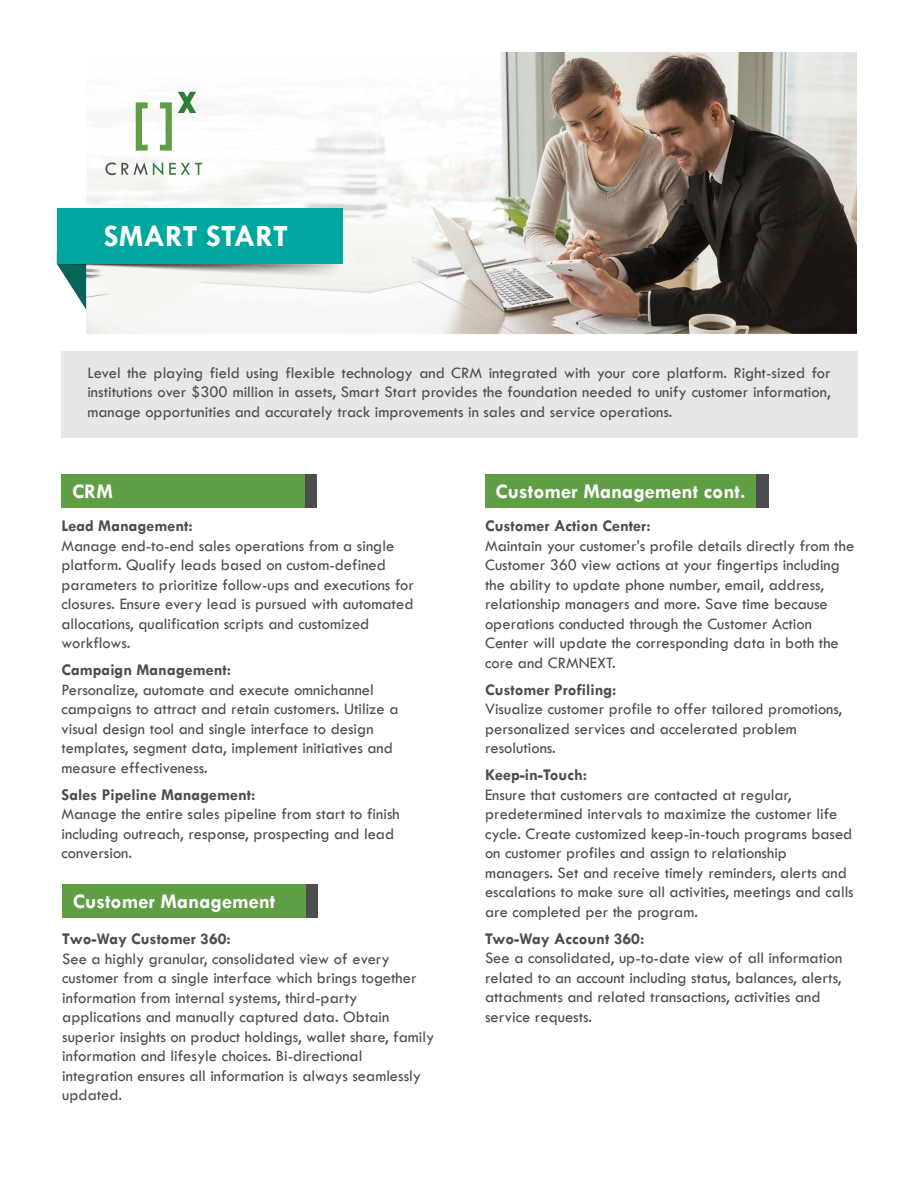
<style>
.page{position:relative;width:918px;height:1188px;background:#fff}
.page>*{position:absolute;margin:0;border:0;box-sizing:border-box;transform-origin:0 0}
.t1{font:700 31.2px "Tw Cen";color:#fff}
.t2{font:700 21px "Tw Cen";color:#fff}
.t3{font:16.5px/19.5px "Tw Cen";color:#4d4d4f}
.t4{font:16.5px/19.5px "Tw Cen";color:#4e4e50;text-align:justify}
.t5{font:700 16.5px "Tw Cen";color:#4d4d4f}
</style>
<div class="page">
<img style="left:86px;top:52px;width:771px;height:282px">
<svg style="left:57px;top:264px;width:285px;height:46px"></svg>
<div style="left:57px;top:208px;width:285px;height:56px;background:#00a79e"></div>
<div style="left:62px;top:474px;width:255px;height:34px;background:#5f9e44"></div>
<div style="left:306px;top:474px;width:11px;height:34px;background:#4d4d4f"></div>
<svg style="left:178px;top:92px;width:18px;height:21px"></svg>
<svg style="left:105px;top:162px;width:58px;height:13px"></svg>
<svg style="left:169px;top:163px;width:33px;height:12px"></svg>
<svg style="left:136px;top:102px;width:12px;height:49px"></svg>
<svg style="left:160px;top:102px;width:12px;height:49px"></svg>
<div style="left:62px;top:884px;width:255px;height:34px;background:#5f9e44"></div>
<div style="left:306px;top:884px;width:11px;height:34px;background:#4d4d4f"></div>
<div style="left:485px;top:474px;width:283px;height:34px;background:#5f9e44"></div>
<div style="left:756px;top:474px;width:12px;height:34px;background:#4d4d4f"></div>
<div style="left:61px;top:351px;width:796px;height:87px;background:#e6e7e8"></div>
<h1 class="t1" style="left:104px;top:218px;width:186px">SMART START</h1>
<p class="t4" style="left:87px;top:363px;width:745px">Level the playing field using flexible technology and CRM integrated with your core platform. Right-sized for institutions over $300 million in assets, Smart Start provides the foundation needed to unify customer information, manage opportunities and accurately track improvements in sales and service operations.</p>
<p class="t2" style="left:72px;top:479px;width:43px">CRM</p>
<p class="t5" style="left:62px;top:516px;width:133px">Lead Management:</p>
<p class="t3" style="left:62px;top:536px;width:354px">Manage end-to-end sales operations from a single platform. Qualify leads based on custom-defined parameters to prioritize follow-ups and executions for closures. Ensure every lead is pursued with automated allocations, qualification scripts and customized workflows.</p>
<p class="t5" style="left:62px;top:660px;width:171px">Campaign Management:</p>
<p class="t3" style="left:62px;top:680px;width:338px">Personalize, automate and execute omnichannel campaigns to attract and retain customers. Utilize a visual design tool and single interface to design templates, segment data, implement initiatives and measure effectiveness.</p>
<p class="t5" style="left:62px;top:785px;width:196px">Sales Pipeline Management:</p>
<p class="t3" style="left:62px;top:804px;width:340px">Manage the entire sales pipeline from start to finish including outreach, response, prospecting and lead conversion.</p>
<p class="t2" style="left:73px;top:889px;width:204px">Customer Management</p>
<p class="t5" style="left:62px;top:929px;width:170px">Two-Way Customer 360:</p>
<p class="t3" style="left:62px;top:949px;width:374px">See a highly granular, consolidated view of every customer from a single interface which brings together information from internal systems, third-party applications and manually captured data. Obtain superior insights on product holdings, wallet share, family information and lifesyle choices. Bi-directional integration ensures all information is always seamlessly updated.</p>
<p class="t2" style="left:496px;top:479px;width:251px">Customer Management cont.</p>
<p class="t5" style="left:485px;top:516px;width:167px">Customer Action Center:</p>
<p class="t3" style="left:485px;top:536px;width:371px">Maintain your customer’s profile details directly from the Customer 360 view actions at your fingertips including the ability to update phone number, email, address, relationship managers and more. Save time because operations conducted through the Customer Action Center will update the corresponding data in both the core and CRMNEXT.</p>
<p class="t5" style="left:485px;top:680px;width:133px">Customer Profiling:</p>
<p class="t3" style="left:485px;top:699px;width:359px">Visualize customer profile to offer tailored promotions, personalized services and accelerated problem resolutions.</p>
<p class="t5" style="left:485px;top:765px;width:104px">Keep-in-Touch:</p>
<p class="t3" style="left:485px;top:785px;width:370px">Ensure that customers are contacted at regular, predetermined intervals to maximize the customer life cycle. Create customized keep-in-touch programs based on customer profiles and assign to relationship managers. Set and receive timely reminders, alerts and escalations to make sure all activities, meetings and calls are completed per the program.</p>
<p class="t5" style="left:485px;top:929px;width:161px">Two-Way Account 360:</p>
<p class="t3" style="left:485px;top:948px;width:359px">See a consolidated, up-to-date view of all information related to an account including status, balances, alerts, attachments and related transactions, activities and service requests.</p>
</div>
